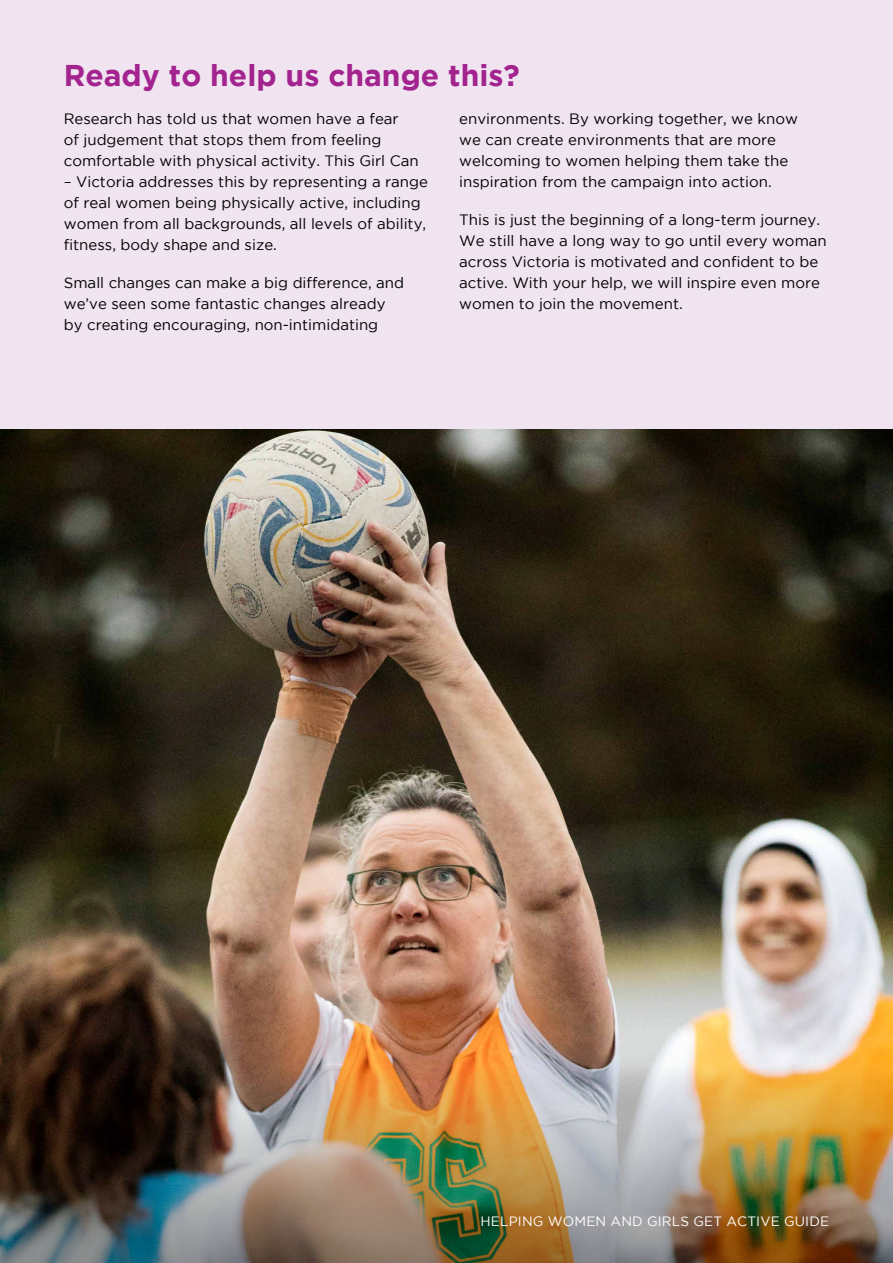
<style>
.page{position:relative;width:893px;height:1263px;background:#efe4f0}
.page>*{position:absolute;margin:0;border:0;box-sizing:border-box;transform-origin:0 0}
.t1{font:700 30px "Gotham";color:#a3238f}
.t2{font:15px/21px "Gotham";color:#000}
.t3{font:13.5px "Gotham";letter-spacing:.015em;color:#fff}
</style>
<div class="page">
<img style="left:0;top:429px;width:893px;height:636px">
<img style="left:0;top:1065px;width:893px;height:198px">
<h1 class="t1" style="left:64px;top:58px;width:458px">Ready to help us change this?</h1>
<p class="t2" style="left:64px;top:108px;width:356px">Research has told us that women have a fear<br>of judgement that stops them from feeling comfortable with physical activity. This Girl Can</p>
<p class="t2" style="left:64px;top:171px;width:366px">– Victoria addresses this by representing a range of real women being physically active, including women from all backgrounds, all levels of ability, fitness, body shape and size.</p>
<p class="t2" style="left:64px;top:272px;width:342px">Small changes can make a big difference, and we’ve seen some fantastic changes already by creating encouraging, non-intimidating</p>
<p class="t2" style="left:459px;top:108px;width:340px">environments. By working together, we know we can create environments that are more welcoming to women helping them take the inspiration from the campaign into action.</p>
<p class="t2" style="left:459px;top:209px;width:369px">This is just the beginning of a long-term journey.<br>We still have a long way to go until every woman across Victoria is motivated and confident to be active. With your help, we will inspire even more women to join the movement.</p>
<p class="t3" style="left:480px;top:1213px;width:350px">HELPING WOMEN AND GIRLS GET ACTIVE GUIDE</p>
</div>
